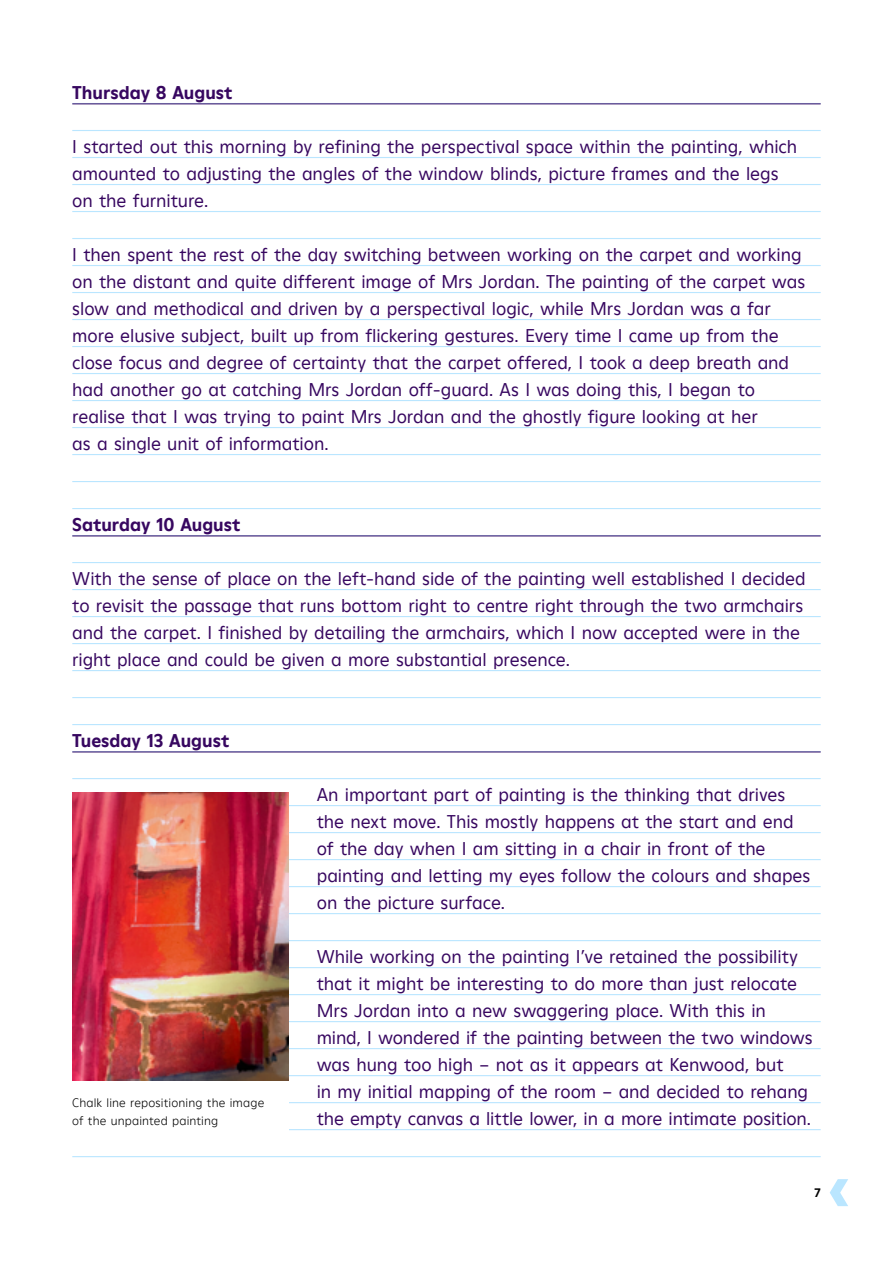
<style>
.page{position:relative;width:893px;height:1263px;background:#fff}
.page>*{position:absolute;margin:0;border:0;box-sizing:border-box;transform-origin:0 0}
.Heading_Bold_Purple{font:18px/27px "Heritage Moderne TT";letter-spacing:-.005em;color:#370760}
.Heading_Bold_Purple-2{font:700 18px "Heritage Moderne TT";color:#370760}
.Image_Caption_8_12{font:300 12px/18px "Heritage Moderne TT";letter-spacing:.01em;color:#000}
.t1{font:700 12px "Heritage Moderne TT";color:#000}
</style>
<div class="page">
<svg style="left:830px;top:1179px;width:18px;height:27px"></svg>
<hr style="left:72px;top:103px;width:749px;height:1px;background:#bae6ff">
<hr style="left:72px;top:130px;width:749px;height:1px;background:#bae6ff">
<hr style="left:72px;top:157px;width:749px;height:1px;background:#bae6ff">
<hr style="left:72px;top:184px;width:749px;height:1px;background:#bae6ff">
<hr style="left:72px;top:211px;width:749px;height:1px;background:#bae6ff">
<hr style="left:72px;top:238px;width:749px;height:1px;background:#bae6ff">
<hr style="left:72px;top:265px;width:749px;height:1px;background:#bae6ff">
<hr style="left:72px;top:292px;width:749px;height:1px;background:#bae6ff">
<hr style="left:72px;top:319px;width:749px;height:1px;background:#bae6ff">
<hr style="left:72px;top:346px;width:749px;height:1px;background:#bae6ff">
<hr style="left:72px;top:373px;width:749px;height:1px;background:#bae6ff">
<hr style="left:72px;top:400px;width:749px;height:1px;background:#bae6ff">
<hr style="left:72px;top:427px;width:749px;height:1px;background:#bae6ff">
<hr style="left:72px;top:454px;width:749px;height:1px;background:#bae6ff">
<hr style="left:72px;top:481px;width:749px;height:1px;background:#bae6ff">
<hr style="left:72px;top:508px;width:749px;height:1px;background:#bae6ff">
<hr style="left:72px;top:535px;width:749px;height:1px;background:#bae6ff">
<hr style="left:72px;top:562px;width:749px;height:1px;background:#bae6ff">
<hr style="left:72px;top:589px;width:749px;height:1px;background:#bae6ff">
<hr style="left:72px;top:616px;width:749px;height:1px;background:#bae6ff">
<hr style="left:72px;top:643px;width:749px;height:1px;background:#bae6ff">
<hr style="left:72px;top:670px;width:749px;height:1px;background:#bae6ff">
<hr style="left:72px;top:697px;width:749px;height:1px;background:#bae6ff">
<hr style="left:72px;top:724px;width:749px;height:1px;background:#bae6ff">
<hr style="left:72px;top:751px;width:749px;height:1px;background:#bae6ff">
<hr style="left:72px;top:778px;width:749px;height:1px;background:#bae6ff">
<hr style="left:72px;top:805px;width:749px;height:1px;background:#bae6ff">
<hr style="left:72px;top:832px;width:749px;height:1px;background:#bae6ff">
<hr style="left:72px;top:859px;width:749px;height:1px;background:#bae6ff">
<hr style="left:72px;top:886px;width:749px;height:1px;background:#bae6ff">
<hr style="left:72px;top:913px;width:749px;height:1px;background:#bae6ff">
<hr style="left:72px;top:940px;width:749px;height:1px;background:#bae6ff">
<hr style="left:72px;top:967px;width:749px;height:1px;background:#bae6ff">
<hr style="left:72px;top:994px;width:749px;height:1px;background:#bae6ff">
<hr style="left:72px;top:1021px;width:749px;height:1px;background:#bae6ff">
<hr style="left:72px;top:1048px;width:749px;height:1px;background:#bae6ff">
<hr style="left:72px;top:1075px;width:749px;height:1px;background:#bae6ff">
<hr style="left:72px;top:1102px;width:749px;height:1px;background:#bae6ff">
<hr style="left:72px;top:1129px;width:749px;height:1px;background:#bae6ff">
<hr style="left:72px;top:1156px;width:749px;height:1px;background:#bae6ff">
<hr style="left:72px;top:104px;width:749px;height:1px;background:#370760">
<hr style="left:72px;top:536px;width:749px;height:1px;background:#370760">
<hr style="left:72px;top:752px;width:749px;height:1px;background:#370760">
<div style="left:72px;top:1083px;width:217px;height:51px;background:#fff"></div>
<img style="left:72px;top:792px;width:217px;height:288px">
<p class="Heading_Bold_Purple-2" style="left:72px;top:80px;width:162px">Thursday 8 August</p>
<p class="Heading_Bold_Purple" style="left:72px;top:132px;width:726px">I started out this morning by refining the perspectival space within the painting, which amounted to adjusting the angles of the window blinds, picture frames and the legs on the furniture.</p>
<p class="Heading_Bold_Purple" style="left:72px;top:240px;width:734px">I then spent the rest of the day switching between working on the carpet and working on the distant and quite different image of Mrs Jordan. The painting of the carpet was slow and methodical and driven by a perspectival logic, while Mrs Jordan was a far more elusive subject, built up from flickering gestures. Every time I came up from the close focus and degree of certainty that the carpet offered, I took a deep breath and had another go at catching Mrs Jordan off-guard. As I was doing this, I began to realise that I was trying to paint Mrs Jordan and the ghostly figure looking at her<br>as a single unit of information.</p>
<p class="Heading_Bold_Purple-2" style="left:72px;top:512px;width:170px">Saturday 10 August</p>
<p class="Heading_Bold_Purple" style="left:72px;top:564px;width:735px">With the sense of place on the left-hand side of the painting well established I decided to revisit the passage that runs bottom right to centre right through the two armchairs and the carpet. I finished by detailing the armchairs, which I now accepted were in the right place and could be given a more substantial presence.</p>
<p class="Heading_Bold_Purple-2" style="left:72px;top:728px;width:159px">Tuesday 13 August</p>
<p class="Image_Caption_8_12" style="left:72px;top:1093px;width:193px">Chalk line repositioning the image of the unpainted painting</p>
<p class="Heading_Bold_Purple" style="left:317px;top:780px;width:495px">An important part of painting is the thinking that drives the next move. This mostly happens at the start and end of the day when I am sitting in a chair in front of the painting and letting my eyes follow the colours and shapes on the picture surface.</p>
<p class="Heading_Bold_Purple" style="left:317px;top:942px;width:497px">While working on the painting I’ve retained the possibility that it might be interesting to do more than just relocate Mrs Jordan into a new swaggering place. With this in mind, I wondered if the painting between the two windows was hung too high – not as it appears at Kenwood, but<br>in my initial mapping of the room – and decided to rehang the empty canvas a little lower, in a more intimate position.</p>
<p class="t1" style="left:814px;top:1184px;width:8px">7</p>
</div>
